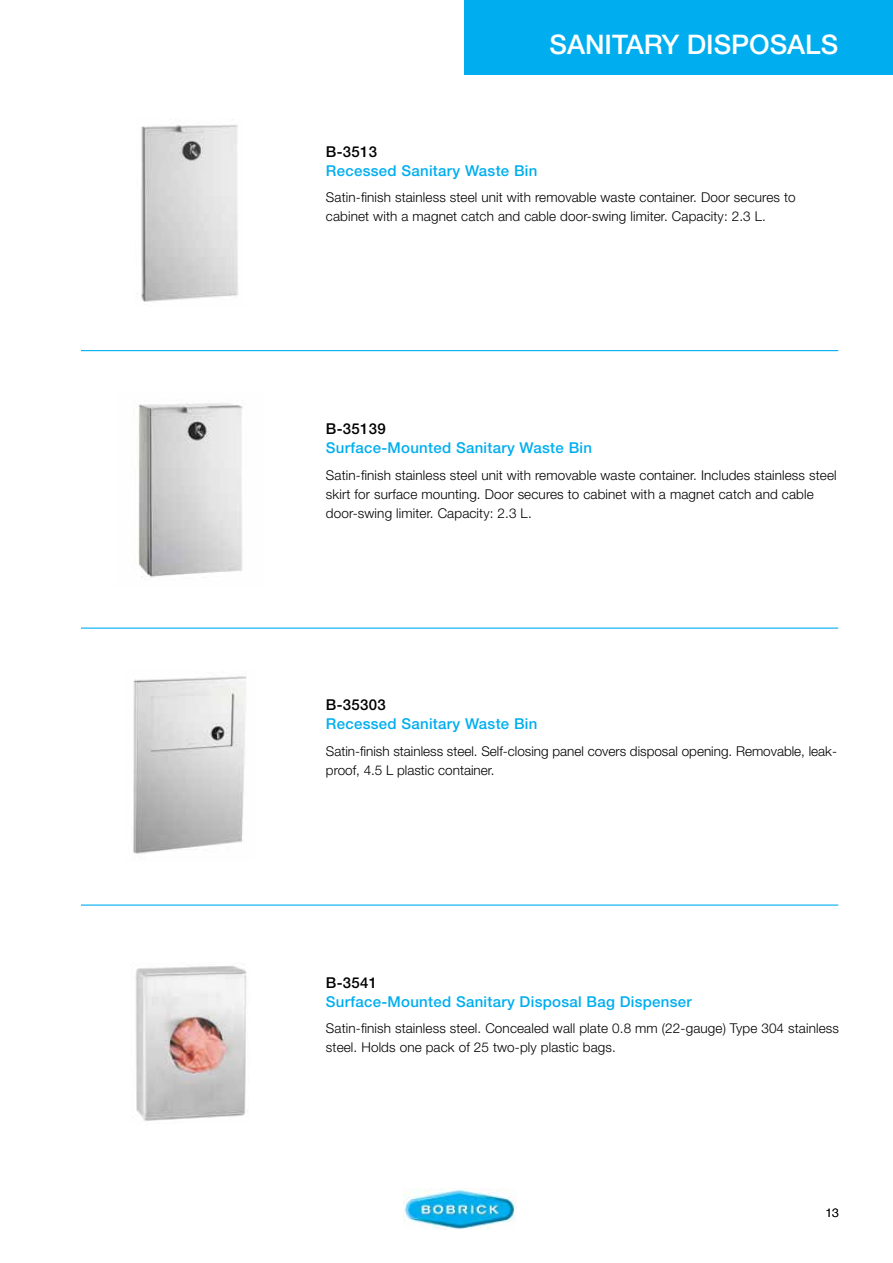
<style>
.page{position:relative;width:893px;height:1263px;background:#fff}
.page>*{position:absolute;margin:0;border:0;box-sizing:border-box;transform-origin:0 0}
.t1{font:500 27px "Helvetica Neue LT Std";color:#fff}
.t2{font:500 15px "Helvetica Neue LT Std";letter-spacing:.02em;color:#00aeef}
.t3{font:500 15px "Helvetica Neue LT Std";letter-spacing:.02em;color:#000}
.t4{font:300 13.5px/19.2px "Helvetica Neue LT Std";letter-spacing:.01em;color:#000}
.t5{font:300 12px "Helvetica Neue LT Std";color:#000}
</style>
<div class="page">
<img style="left:403px;top:1189px;width:113px;height:40px">
<img style="left:138px;top:403px;width:105px;height:175px">
<img style="left:141px;top:124px;width:98px;height:178px">
<img style="left:135px;top:963px;width:113px;height:158px">
<img style="left:133px;top:676px;width:114px;height:178px">
<hr style="left:81px;top:350px;width:757px;height:1px;background:#00aeef">
<hr style="left:81px;top:627px;width:757px;height:2px;background:#00aeef">
<hr style="left:81px;top:904px;width:757px;height:2px;background:#00aeef">
<div style="left:464px;top:0;width:429px;height:74px;background:#00aeef"></div>
<h1 class="t1" style="left:550px;top:28px;width:290px">SANITARY DISPOSALS</h1>
<p class="t3" style="left:326px;top:142px;width:53px">B-3513</p>
<p class="t2" style="left:326px;top:161px;width:213px">Recessed Sanitary Waste Bin</p>
<p class="t4" style="left:326px;top:187px;width:471px">Satin-finish stainless steel unit with removable waste container. Door secures to cabinet with a magnet catch and cable door-swing limiter. Capacity: 2.3 L.</p>
<p class="t3" style="left:326px;top:420px;width:61px">B-35139</p>
<p class="t2" style="left:326px;top:439px;width:268px">Surface-Mounted Sanitary Waste Bin</p>
<p class="t4" style="left:326px;top:465px;width:512px">Satin-finish stainless steel unit with removable waste container. Includes stainless steel skirt for surface mounting. Door secures to cabinet with a magnet catch and cable door-swing limiter. Capacity: 2.3 L.</p>
<p class="t3" style="left:326px;top:696px;width:61px">B-35303</p>
<p class="t2" style="left:326px;top:715px;width:213px">Recessed Sanitary Waste Bin</p>
<p class="t4" style="left:326px;top:741px;width:513px">Satin-finish stainless steel. Self-closing panel covers disposal opening. Removable, leak&shy;proof, 4.5 L plastic container.</p>
<p class="t3" style="left:326px;top:973px;width:53px">B-3541</p>
<p class="t2" style="left:326px;top:992px;width:367px">Surface-Mounted Sanitary Disposal Bag Dispenser</p>
<p class="t4" style="left:326px;top:1018px;width:515px">Satin-finish stainless steel. Concealed wall plate 0.8 mm (22-gauge) Type 304 stainless steel. Holds one pack of 25 two-ply plastic bags.</p>
<p class="t5" style="left:826px;top:1205px;width:15px">13</p>
</div>
